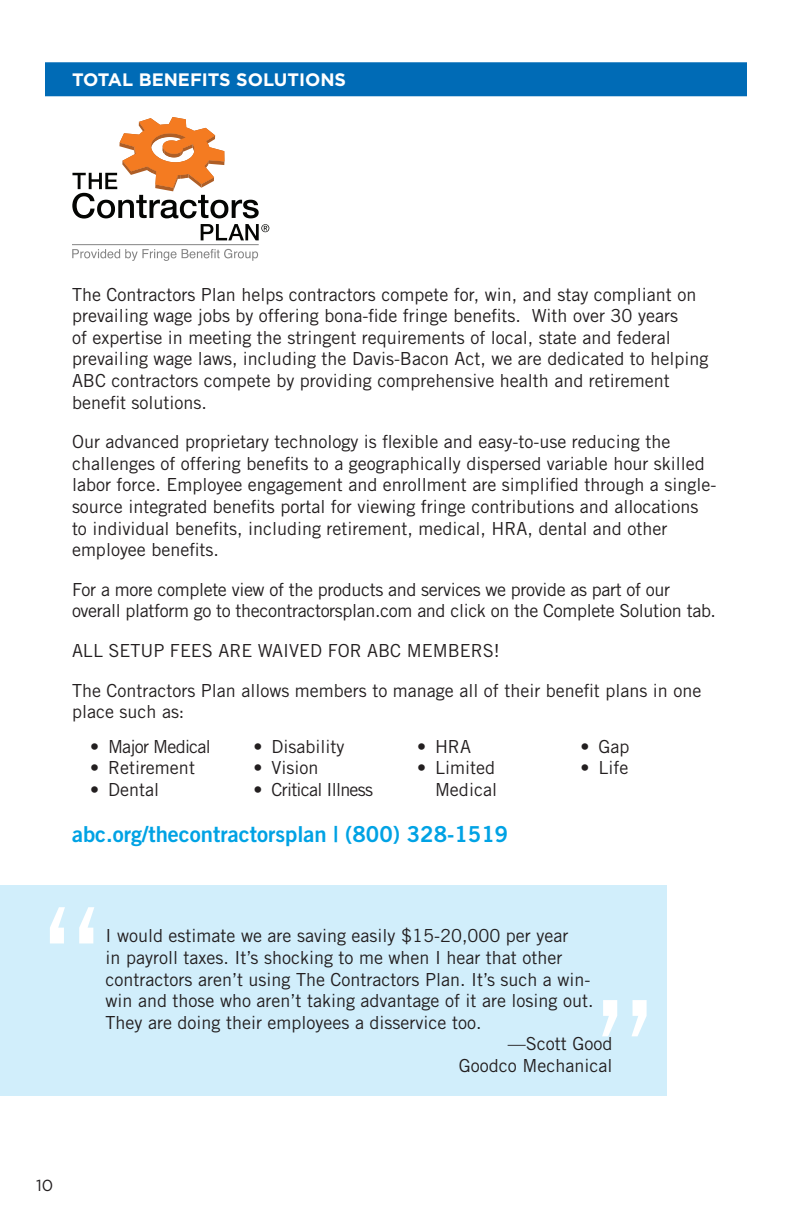
<style>
.page{position:relative;width:792px;height:1224px;background:#fff}
.page>*{position:absolute;margin:0;border:0;box-sizing:border-box;transform-origin:0 0}
.Body{font:144px "Trade Gothic LT Std";color:#fff}
.t1{font:22px "Trade Gothic LT Std Bd 2";color:#00a2e4}
.Body-2{font:18px/21.6px "Trade Gothic LT Std";color:#231f20}
.Body-3{font:18px/21.6px "Trade Gothic LT Std";letter-spacing:-.02em;color:#231f20}
.indent{font:18px/21.6px "Trade Gothic LT Std";color:#231f20;text-align:right}
.indent-2{font:18px "Trade Gothic LT Std";letter-spacing:-.04em;color:#231f20}
.t2{font:700 18px "Gotham";color:#fff}
.t3{font:16px "Gotham";color:#231f20}
</style>
<div class="page">
<div style="left:45px;top:62px;width:702px;height:34px;background:#006bb6"></div>
<svg style="left:72px;top:117px;width:197px;height:123px"></svg>
<hr style="left:72px;top:244px;width:187px;height:1px;background:#848484">
<svg style="left:72px;top:249px;width:186px;height:12px"></svg>
<div style="left:0;top:886px;width:667px;height:210px;background:#d1eefb"></div>
<p class="t2" style="left:72px;top:68px;width:276px">TOTAL BENEFITS SOLUTIONS</p>
<p class="Body-2" style="left:72px;top:283px;width:638px">The Contractors Plan helps contractors compete for, win, and stay compliant on prevailing wage jobs by offering bona-fide fringe benefits. With over 30 years<br>of expertise in meeting the stringent requirements of local, state and federal prevailing wage laws, including the Davis-Bacon Act, we are dedicated to helping ABC contractors compete by providing comprehensive health and retirement benefit solutions.</p>
<p class="Body-2" style="left:72px;top:431px;width:646px">Our advanced proprietary technology is flexible and easy-to-use reducing the challenges of offering benefits to a geographically dispersed variable hour skilled labor force. Employee engagement and enrollment are simplified through a single&shy;source integrated benefits portal for viewing fringe contributions and allocations to individual benefits, including retirement, medical, HRA, dental and other employee benefits.</p>
<p class="Body-3" style="left:72px;top:578px;width:646px">For a more complete view of the products and services we provide as part of our overall platform go to thecontractorsplan.com and click on the Complete Solution tab.</p>
<p class="Body-2" style="left:72px;top:640px;width:429px">ALL SETUP FEES ARE WAIVED FOR ABC MEMBERS!</p>
<p class="Body-2" style="left:72px;top:679px;width:631px">The Contractors Plan allows members to manage all of their benefit plans in one place such as:</p>
<p class="indent-2" style="left:90px;top:735px;width:122px">• Major Medical</p>
<p class="indent" style="left:90px;top:757px;width:106px">• Retirement</p>
<p class="indent" style="left:90px;top:779px;width:71px">• Dental</p>
<p class="indent" style="left:254px;top:735px;width:93px">• Disability</p>
<p class="indent" style="left:254px;top:757px;width:67px">• Vision</p>
<p class="indent-2" style="left:254px;top:779px;width:121px">• Critical Illness</p>
<p class="indent" style="left:580px;top:735px;width:51px">• Gap</p>
<p class="indent" style="left:580px;top:757px;width:50px">• Life</p>
<p class="indent" style="left:417px;top:735px;width:55px">• HRA</p>
<p class="indent" style="left:417px;top:757px;width:82px">• Limited<br>Medical</p>
<p class="t1" style="left:72px;top:821px;width:438px">abc.org/thecontractorsplan | (800) 328-1519</p>
<p class="Body" style="left:35px;top:874px;width:73px">“</p>
<p class="Body-2" style="left:106px;top:925px;width:489px">I would estimate we are saving easily $15-20,000 per year<br>in payroll taxes. It’s shocking to me when I hear that other contractors aren’t using The Contractors Plan. It’s such a win&shy;win and those who aren’t taking advantage of it are losing out.<br>They are doing their employees a disservice too.</p>
<p class="Body-2" style="left:508px;top:1033px;width:106px">—Scott Good</p>
<p class="Body-2" style="left:459px;top:1055px;width:155px">Goodco Mechanical</p>
<p class="Body" style="left:589px;top:966px;width:73px">”</p>
<p class="t3" style="left:36px;top:1175px;width:19px">10</p>
</div>
